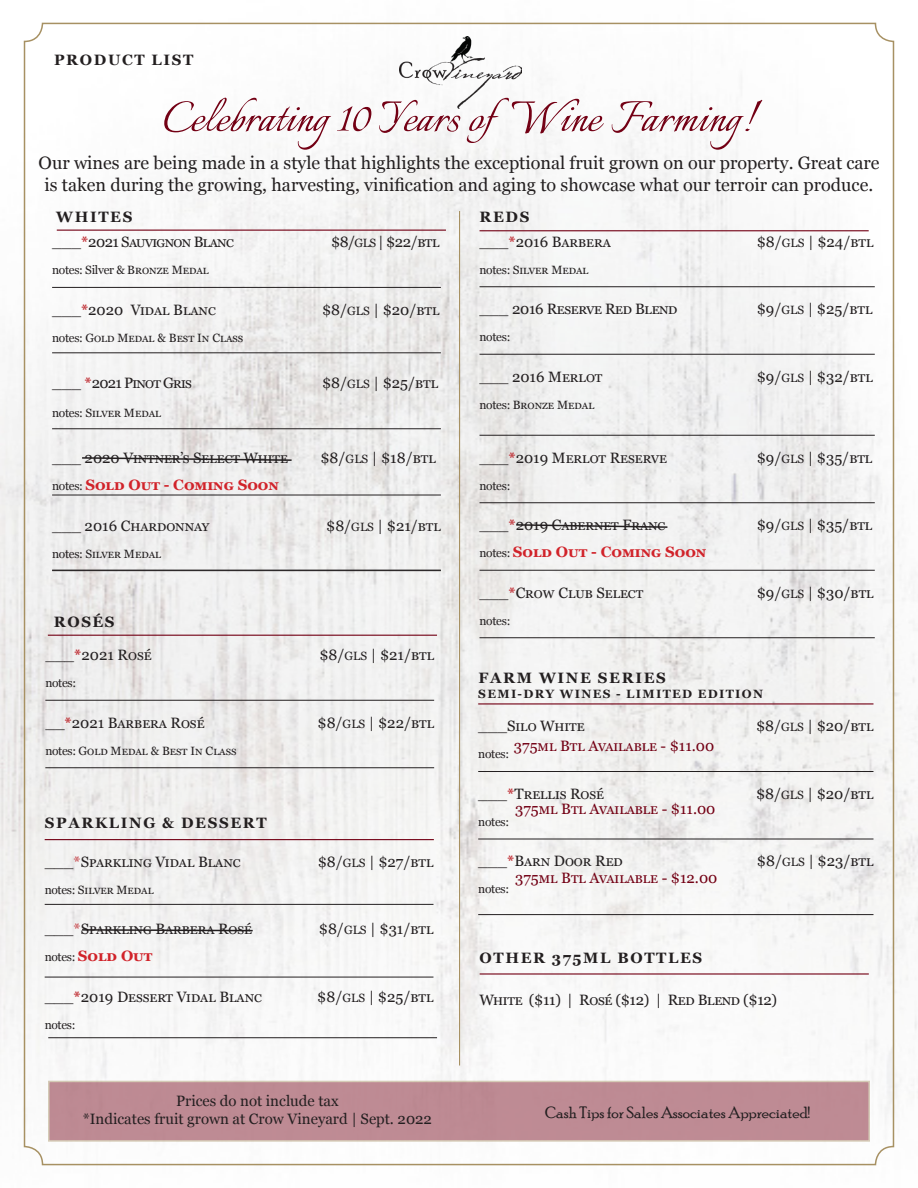
<style>
.page{position:relative;width:918px;height:1188px;background:#fff}
.page>*{position:absolute;margin:0;border:0;box-sizing:border-box;transform-origin:0 0}
.t1{font:54px "Italianno";color:#730014}
.t2{font:18px/21.6px "Georgia";color:#231f20;text-align:center}
.t3{font:16.5px "Poor Richard";color:#231f20}
.t4{font:15px "Georgia";color:#231f20}
.t5{font:700 15px "Georgia";letter-spacing:.11em;color:#231f20}
.t6{font:15px "Georgia";color:#730014}
.t7{font:15px "Georgia";letter-spacing:.035em;color:#231f20}
.t8{font:700 15px "Georgia";color:#d1232a}
.t9{font:15px "Georgia";letter-spacing:-.02em;color:#231f20}
.t10{font:15px "Georgia";letter-spacing:.02em;color:#231f20}
.t11{font:15px "Georgia";letter-spacing:.06em;color:#231f20}
.t12{font:15px "Georgia";letter-spacing:-.05em;color:#231f20}
.t13{font:12px "Georgia";color:#231f20}
.t14{font:12px "Georgia";letter-spacing:-.025em;color:#231f20}
.t15{font:700 12px "Georgia";letter-spacing:.11em;color:#231f20}
.s1{font-weight:700;color:#be272d}
.s2{font-size:12px}
.s3{font-weight:400;font-size:12px;color:#231f20}
.s4{color:#be272d}
</style>
<div class="page">
<img style="left:0;top:22px;width:918px;height:1144px">
<img style="left:399px;top:36px;width:122px;height:73px">
<hr style="left:459px;top:211px;width:1px;height:855px;background:#a79163">
<hr style="left:57px;top:230px;width:389px;height:1px;background:#730014">
<hr style="left:52px;top:570px;width:389px;height:1px;background:#231f20">
<hr style="left:52px;top:352px;width:389px;height:1px;background:#231f20">
<hr style="left:52px;top:495px;width:389px;height:1px;background:#231f20">
<hr style="left:52px;top:428px;width:389px;height:1px;background:#231f20">
<hr style="left:52px;top:287px;width:389px;height:1px;background:#231f20">
<hr style="left:45px;top:839px;width:389px;height:1px;background:#730014">
<hr style="left:45px;top:904px;width:388px;height:1px;background:#231f20">
<hr style="left:45px;top:977px;width:388px;height:1px;background:#231f20">
<hr style="left:48px;top:1037px;width:389px;height:1px;background:#231f20">
<div style="left:48px;top:1081px;width:822px;height:61px;background:#be8b94;border:2px solid #a79163"></div>
<hr style="left:45px;top:700px;width:389px;height:1px;background:#231f20">
<hr style="left:45px;top:767px;width:389px;height:1px;background:#231f20">
<hr style="left:48px;top:635px;width:389px;height:1px;background:#730014">
<hr style="left:478px;top:703px;width:395px;height:2px;background:#730014">
<hr style="left:478px;top:771px;width:395px;height:1px;background:#231f20">
<hr style="left:478px;top:839px;width:395px;height:1px;background:#231f20">
<hr style="left:478px;top:914px;width:395px;height:1px;background:#231f20">
<hr style="left:480px;top:973px;width:389px;height:2px;background:#730014">
<hr style="left:480px;top:286px;width:395px;height:1px;background:#231f20">
<hr style="left:480px;top:354px;width:395px;height:1px;background:#231f20">
<hr style="left:480px;top:435px;width:395px;height:1px;background:#231f20">
<hr style="left:480px;top:502px;width:395px;height:1px;background:#231f20">
<hr style="left:480px;top:570px;width:395px;height:1px;background:#231f20">
<hr style="left:480px;top:637px;width:395px;height:1px;background:#231f20">
<hr style="left:480px;top:230px;width:389px;height:1px;background:#730014">
<svg style="left:81px;top:928px;width:173px;height:4px"></svg>
<svg style="left:81px;top:456px;width:212px;height:6px"></svg>
<svg style="left:515px;top:523px;width:154px;height:6px"></svg>
<p class="t5" style="left:54px;top:51px;width:141px">PRODUCT LIST</p>
<p class="t1" style="left:162px;top:88px;width:595px">Celebrating 10 Years ofWine Farming!</p>
<p class="t2" style="left:39px;top:153px;width:842px">Our wines are being made in a style that highlights the exceptional fruit grown on our property. Great care is taken during the growing, harvesting, vinification and aging to showcase what our terroir can produce.</p>
<p class="t5" style="left:56px;top:208px;width:78px">WHITES</p>
<p class="t4" style="left:52px;top:233px;width:182px">___<span class="s1">*</span>2021 Sauvignon Blanc</p>
<p class="t4" style="left:331px;top:233px;width:107px">$8/<span class="s2">GLS</span> | $22/btl</p>
<p class="t14" style="left:52px;top:263px;width:156px">notes: Silver &amp; Bronze Medal</p>
<p class="t4" style="left:52px;top:300px;width:164px">___<span class="s1">*</span>2020 Vidal Blanc</p>
<p class="t4" style="left:322px;top:300px;width:116px">$8/<span class="s2">GLS</span> | $20/btl</p>
<p class="t13" style="left:52px;top:330px;width:193px">notes: Gold Medal &amp; Best In Class</p>
<p class="t12" style="left:52px;top:374px;width:141px">___ <span class="s1">*</span>2021 Pinot Gris</p>
<p class="t4" style="left:322px;top:374px;width:115px">$8/<span class="s2">GLS</span> | $25/btl</p>
<p class="t13" style="left:52px;top:405px;width:108px">notes: Silver Medal</p>
<p class="t10" style="left:52px;top:449px;width:237px">___ 2020 Vintner’s Select White</p>
<p class="t4" style="left:320px;top:449px;width:114px">$8/<span class="s2">GLS</span> | $18/btl</p>
<p class="t8" style="left:52px;top:475px;width:228px"><span class="s3">notes:</span> Sold Out - Coming Soon</p>
<p class="t4" style="left:52px;top:516px;width:159px">___ 2016 Chardonnay</p>
<p class="t4" style="left:326px;top:516px;width:113px">$8/<span class="s2">GLS</span> | $21/btl</p>
<p class="t13" style="left:52px;top:546px;width:108px">notes: Silver Medal</p>
<p class="t5" style="left:54px;top:612px;width:62px">ROSÉS</p>
<p class="t4" style="left:45px;top:646px;width:108px">___<span class="s1">*</span>2021 Rosé</p>
<p class="t4" style="left:319px;top:646px;width:113px">$8/<span class="s2">GLS</span> | $21/btl</p>
<p class="t14" style="left:45px;top:676px;width:32px">notes:</p>
<p class="t4" style="left:45px;top:713px;width:161px">__<span class="s1">*</span>2021 Barbera Rosé</p>
<p class="t4" style="left:318px;top:713px;width:115px">$8/<span class="s2">GLS</span> | $22/btl</p>
<p class="t13" style="left:45px;top:743px;width:193px">notes: Gold Medal &amp; Best In Class</p>
<p class="t5" style="left:45px;top:813px;width:224px">SPARKLING &amp; DESSERT</p>
<p class="t7" style="left:45px;top:853px;width:196px">___<span class="s4">*</span>Sparkling Vidal Blanc</p>
<p class="t4" style="left:318px;top:853px;width:114px">$8/<span class="s2">GLS</span> | $27/btl</p>
<p class="t13" style="left:45px;top:882px;width:108px">notes: Silver Medal</p>
<p class="t7" style="left:45px;top:920px;width:209px">___<span class="s4">*</span>Sparkling Barbera Rosé</p>
<p class="t4" style="left:319px;top:920px;width:113px">$8/<span class="s2">GLS</span> | $31/btl</p>
<p class="t8" style="left:45px;top:946px;width:109px"><span class="s3">notes:</span> Sold Out</p>
<p class="t4" style="left:45px;top:988px;width:218px">___<span class="s1">*</span>2019 Dessert Vidal Blanc</p>
<p class="t4" style="left:317px;top:988px;width:115px">$8/<span class="s2">GLS</span> | $25/btl</p>
<p class="t14" style="left:45px;top:1017px;width:32px">notes:</p>
<p class="t4" style="left:176px;top:1092px;width:164px">Prices do not include tax</p>
<p class="t4" style="left:83px;top:1110px;width:351px">*Indicates fruit grown at Crow Vineyard | Sept. 2022</p>
<p class="t5" style="left:480px;top:208px;width:51px">REDS</p>
<p class="t4" style="left:480px;top:232px;width:132px">___<span class="s1">*</span>2016 Barbera</p>
<p class="t4" style="left:757px;top:232px;width:115px">$8/<span class="s2">GLS</span> | $24/btl</p>
<p class="t13" style="left:480px;top:262px;width:108px">notes: Silver Medal</p>
<p class="t9" style="left:480px;top:300px;width:200px">___ 2016 Reserve Red Blend</p>
<p class="t4" style="left:757px;top:300px;width:114px">$9/<span class="s2">GLS</span> | $25/btl</p>
<p class="t14" style="left:480px;top:330px;width:32px">notes:</p>
<p class="t4" style="left:480px;top:367px;width:122px">___ 2016 Merlot</p>
<p class="t4" style="left:757px;top:367px;width:114px">$9/<span class="s2">GLS</span> | $32/btl</p>
<p class="t13" style="left:480px;top:397px;width:114px">notes: Bronze Medal</p>
<p class="t4" style="left:480px;top:448px;width:189px">___<span class="s1">*</span>2019 Merlot Reserve</p>
<p class="t4" style="left:757px;top:448px;width:114px">$9/<span class="s2">GLS</span> | $35/btl</p>
<p class="t14" style="left:480px;top:478px;width:32px">notes:</p>
<p class="t7" style="left:480px;top:516px;width:186px">___<span class="s1">*</span>2019 Cabernet Franc</p>
<p class="t4" style="left:757px;top:516px;width:114px">$9/<span class="s2">GLS</span> | $35/btl</p>
<p class="t8" style="left:480px;top:542px;width:228px"><span class="s3">notes:</span> Sold Out - Coming Soon</p>
<p class="t11" style="left:480px;top:583px;width:163px">___<span class="s1">*</span>Crow Club Select</p>
<p class="t4" style="left:757px;top:583px;width:115px">$9/<span class="s2">GLS</span> | $30/btl</p>
<p class="t14" style="left:480px;top:613px;width:32px">notes:</p>
<p class="t5" style="left:478px;top:668px;width:189px">FARM WINE SERIES</p>
<p class="t15" style="left:478px;top:686px;width:286px">SEMI-DRY WINES - LIMITED EDITION</p>
<p class="t4" style="left:478px;top:717px;width:108px">___Silo White</p>
<p class="t4" style="left:756px;top:717px;width:116px">$8/<span class="s2">GLS</span> | $20/btl</p>
<p class="t14" style="left:478px;top:747px;width:32px">notes:</p>
<p class="t4" style="left:478px;top:785px;width:127px">___<span class="s1">*</span>Trellis Rosé</p>
<p class="t4" style="left:756px;top:785px;width:116px">$8/<span class="s2">GLS</span> | $20/btl</p>
<p class="t14" style="left:478px;top:814px;width:32px">notes:</p>
<p class="t4" style="left:478px;top:852px;width:146px">___<span class="s1">*</span>Barn Door Red</p>
<p class="t4" style="left:757px;top:852px;width:115px">$8/<span class="s2">GLS</span> | $23/btl</p>
<p class="t14" style="left:478px;top:882px;width:32px">notes:</p>
<p class="t6" style="left:514px;top:737px;width:202px">375ml Btl Available - $11.00</p>
<p class="t6" style="left:515px;top:800px;width:202px">375ml Btl Available - $11.00</p>
<p class="t6" style="left:515px;top:869px;width:204px">375ml Btl Available - $12.00</p>
<p class="t5" style="left:480px;top:948px;width:224px">OTHER 375ML BOTTLES</p>
<p class="t9" style="left:479px;top:991px;width:299px">White ($11) | Rosé ($12) | Red Blend ($12)</p>
<p class="t3" style="left:545px;top:1103px;width:266px">Cash Tips for Sales Associates Appreciated!</p>
</div>
